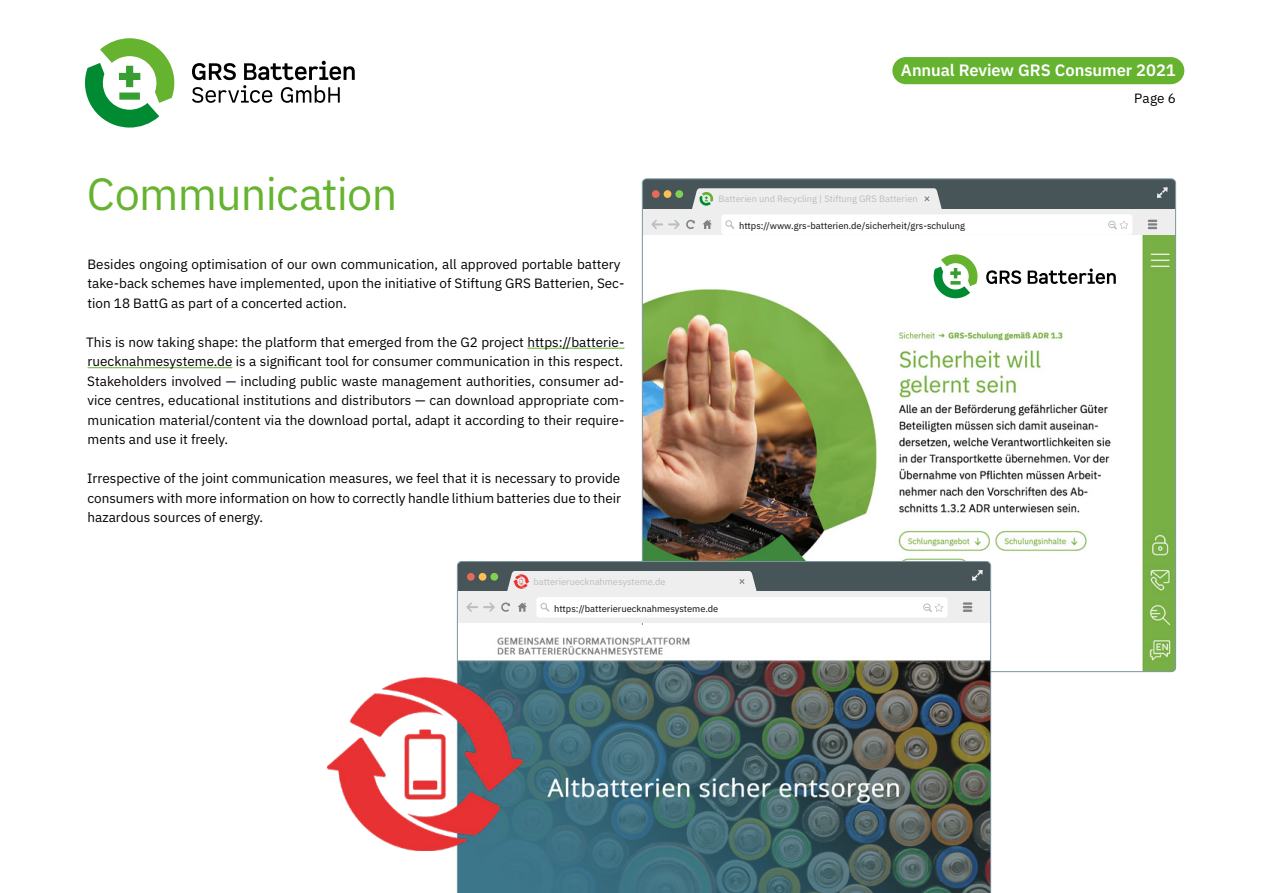
<style>
.page{position:relative;width:1263px;height:893px;background:#fff}
.page>*{position:absolute;margin:0;border:0;box-sizing:border-box;transform-origin:0 0}
.t1{font:45px "IBM Plex Sans";letter-spacing:-.015em;color:#65b32e}
.t2{font:600 16.5px "IBM Plex Sans";letter-spacing:-.005em;color:#fff}
.t3{font:13.5px/19.5px "IBM Plex Sans";color:#000;text-align:justify}
.t4{font:9.3px "IBM Plex Sans Text";color:#231f20}
.t5{font:9.3px "IBM Plex Sans";color:#bbbdbf}
</style>
<div class="page">
<div style="left:892px;top:57px;width:292px;height:27px;background:#65b32e;border-radius:14px"></div>
<svg style="left:85px;top:38px;width:90px;height:90px"></svg>
<svg style="left:192px;top:61px;width:163px;height:42px"></svg>
<hr style="left:527px;top:348px;width:97px;height:1px;background:#65b32e">
<hr style="left:88px;top:367px;width:144px;height:1px;background:#65b32e">
<svg style="left:642px;top:179px;width:533px;height:56px"></svg>
<img style="left:644px;top:235px;width:531px;height:437px">
<svg style="left:986px;top:270px;width:35px;height:14px"></svg>
<svg style="left:1028px;top:269px;width:88px;height:15px"></svg>
<svg style="left:933px;top:254px;width:45px;height:44px"></svg>
<img style="left:457px;top:561px;width:534px;height:332px">
<img style="left:328px;top:677px;width:195px;height:173px">
<p class="t2" style="left:901px;top:57px;width:276px">Annual Review GRS Consumer 2021</p>
<h1 class="t1" style="left:87px;top:160px;width:312px">Communication</h1>
<p class="t3" style="left:87px;top:253px;width:538px;text-align:left">Besides ongoing optimisation of our own communication, all approved portable battery take-back schemes have implemented, upon the initiative of Stiftung GRS Batterien, Sec&shy;tion 18 BattG as part of a concerted action.</p>
<p class="t3" style="left:86px;top:331px;width:540px">This is now taking shape: the platform that emerged from the G2 project https://batterie&shy;ruecknahmesysteme.de is a significant tool for consumer communication in this respect.<br>Stakeholders involved — including public waste management authorities, consumer ad&shy;vice centres, educational institutions and distributors — can download appropriate com&shy;munication material/content via the download portal, adapt it according to their require&shy;ments and use it freely.</p>
<p class="t3" style="left:87px;top:467px;width:535px">Irrespective of the joint communication measures, we feel that it is necessary to provide consumers with more information on how to correctly handle lithium batteries due to their hazardous sources of energy.</p>
<p class="t5" style="left:718px;top:192px;width:201px">Batterien und Recycling | Stiftung GRS Batterien</p>
<p class="t4" style="left:739px;top:219px;width:228px">https://www.grs-batterien.de/sicherheit/grs-schulung</p>
<p class="t5" style="left:533px;top:574px;width:134px">batterieruecknahmesysteme.de</p>
<p class="t4" style="left:554px;top:601px;width:166px">https://batterieruecknahmesysteme.de</p>
<p class="t3" style="left:1134px;top:87px;width:43px">Page 6</p>
</div>
